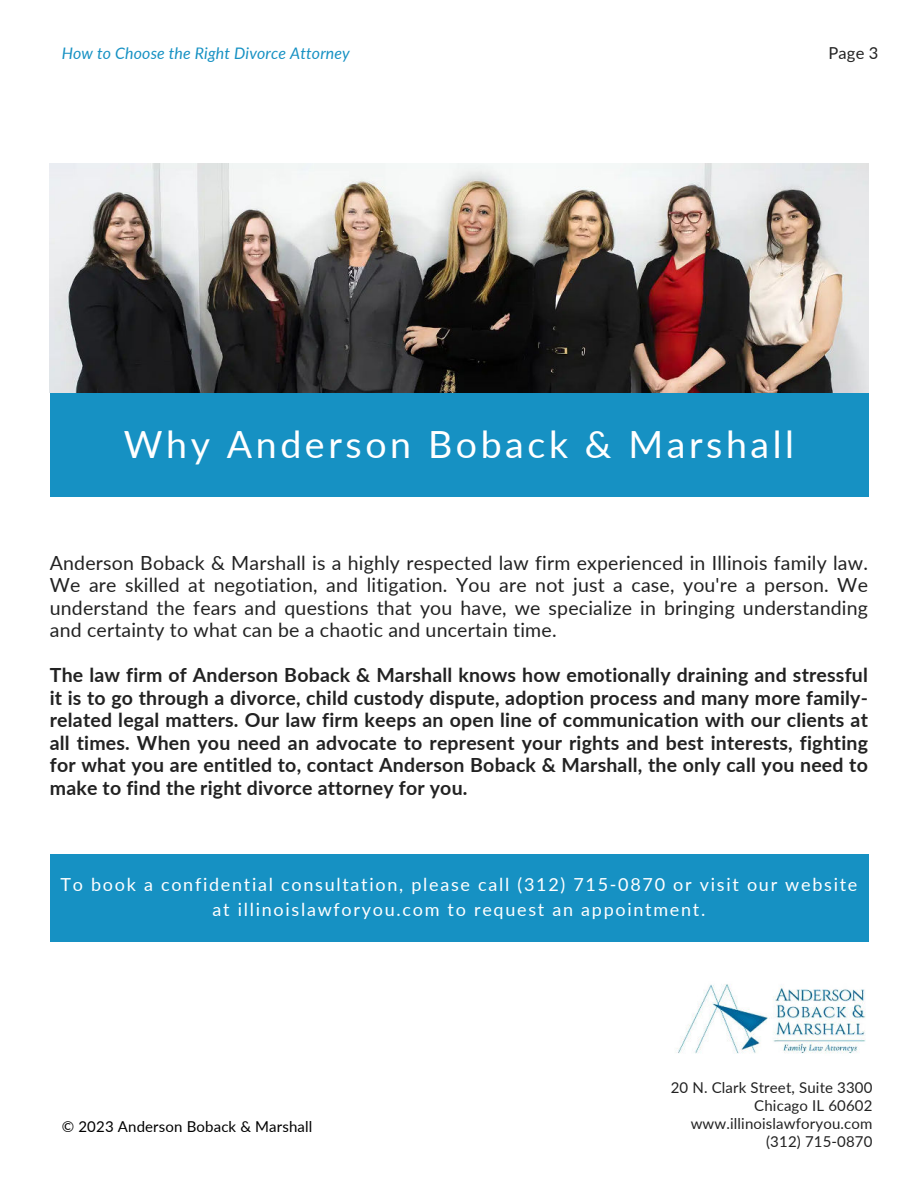
<style>
.page{position:relative;width:918px;height:1188px;background:#fff}
.page>*{position:absolute;margin:0;border:0;box-sizing:border-box;transform-origin:0 0}
.t1{font:37.5px "Lato";letter-spacing:.095em;color:#fff}
.t2{font:700 19.5px/22.5px "Lato";letter-spacing:.01em;color:#222;text-align:justify}
.t3{font:19.5px/22.5px "Lato";letter-spacing:.01em;color:#222;text-align:justify}
.t4{font:18px/24.8px "Lato";letter-spacing:.095em;color:#fff;text-align:center}
.t5{font:16.5px "Lato";color:#222}
.t6{font:italic 15.9px "Lato";letter-spacing:.01em;color:#1691c3}
.t7{font:15px/18px "Lato";letter-spacing:.01em;color:#222;text-align:right}
.t8{font:15px "Lato";letter-spacing:.01em;color:#000}
</style>
<div class="page">
<div style="left:50px;top:854px;width:818px;height:88px;background:#1691c3"></div>
<div style="left:50px;top:393px;width:818px;height:104px;background:#1691c3"></div>
<img style="left:49px;top:163px;width:819px;height:230px">
<img style="left:677px;top:984px;width:189px;height:70px">
<p class="t6" style="left:62px;top:42px;width:290px">How to Choose the Right Divorce Attorney</p>
<p class="t5" style="left:829px;top:41px;width:51px">Page 3</p>
<h1 class="t1" style="left:124px;top:417px;width:672px">Why Anderson Boback &amp; Marshall</h1>
<p class="t3" style="left:50px;top:551px;width:820px">Anderson Boback &amp; Marshall is a highly respected law firm experienced in Illinois family law.<br>We are skilled at negotiation, and litigation. You are not just a case, you're a person. We understand the fears and questions that you have, we specialize in bringing understanding and certainty to what can be a chaotic and uncertain time.</p>
<p class="t2" style="left:50px;top:663px;width:820px">The law firm of Anderson Boback &amp; Marshall knows how emotionally draining and stressful it is to go through a divorce, child custody dispute, adoption process and many more family&shy;related legal matters. Our law firm keeps an open line of communication with our clients at all times. When you need an advocate to represent your rights and best interests, fighting for what you are entitled to, contact Anderson Boback &amp; Marshall, the only call you need to make to find the right divorce attorney for you.</p>
<p class="t4" style="left:61px;top:872px;width:798px">To book a confidential consultation, please call (312) 715-0870 or visit our website at illinoislawforyou.com to request an appointment.</p>
<p class="t8" style="left:62px;top:1116px;width:252px">© 2023 Anderson Boback &amp; Marshall</p>
<p class="t7" style="left:671px;top:1078px;width:203px">20 N. Clark Street, Suite 3300<br>Chicago IL 60602 www.illinoislawforyou.com (312) 715-0870</p>
</div>
